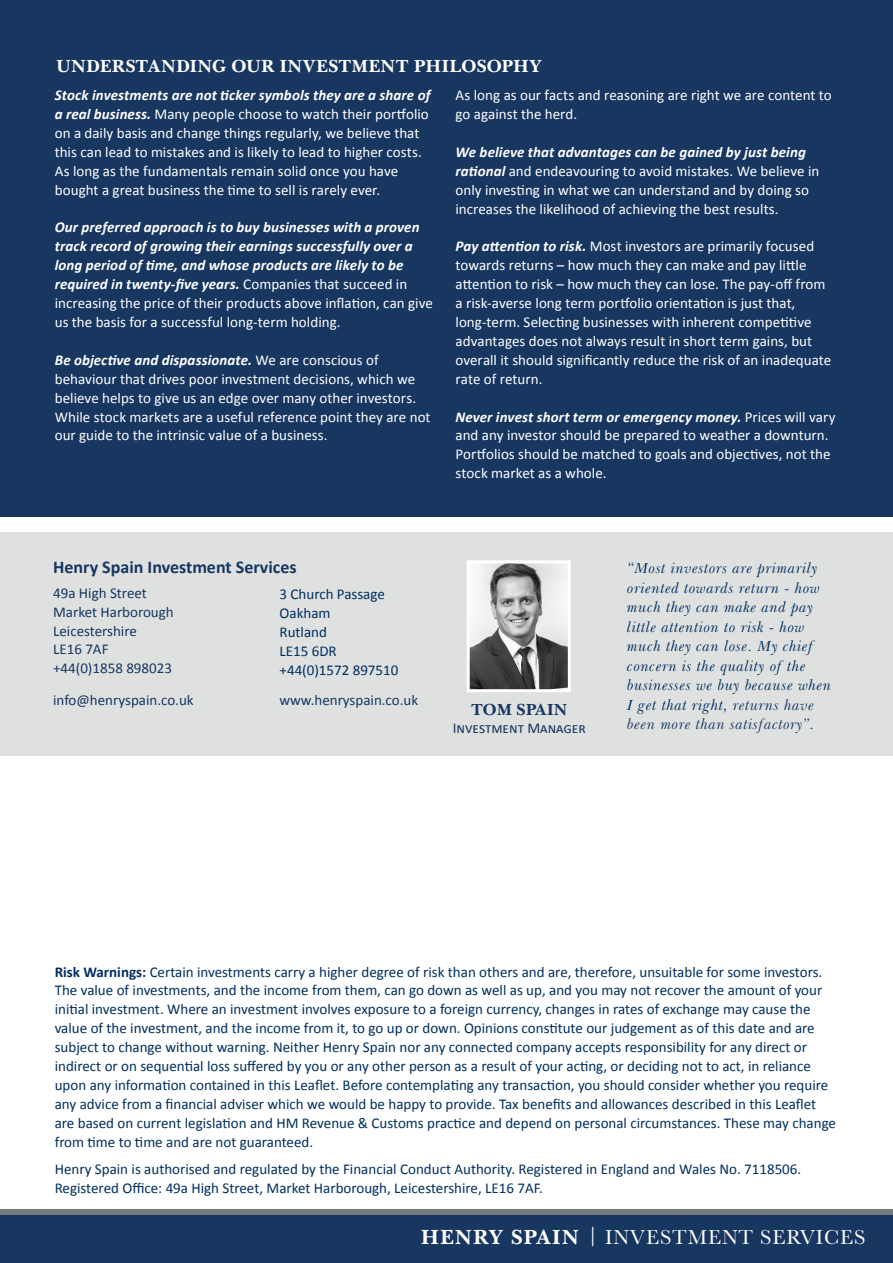
<style>
.page{position:relative;width:893px;height:1263px;background:#fff}
.page>*{position:absolute;margin:0;border:0;box-sizing:border-box;transform-origin:0 0}
.t1{font:21px "Baskerville";letter-spacing:.04em;color:#fff}
.t2{font:700 18px "Baskerville BT";letter-spacing:.01em;color:#fff}
.t3{font:700 18px "Calibri";color:#173660}
.t4{font:700 16.5px "Baskerville BT";color:#173660}
.t5{font:15px/18.9px "Calibri";color:#fff}
.t6{font:15px/18.9px "Calibri";color:#002e5e}
.t7{font:italic 700 15px/18.9px "Calibri";letter-spacing:.005em;color:#fff}
.t8{font:italic 15px/19.5px "Baskerville BT";letter-spacing:.04em;color:#002e5e}
.t9{font:15px "Calibri";color:#173660}
.s1{font-weight:700;font-style:italic}
.s2{font-weight:400;font-style:normal}
.s3{color:#173660}
.s4{font-weight:700}
.s5{font-family:"Baskerville BT";font-weight:700}
</style>
<div class="page">
<div style="left:0;top:1212px;width:893px;height:51px;background:#173660"></div>
<div style="left:0;top:1209px;width:893px;height:6px;background:#75797b"></div>
<div style="left:0;top:0;width:893px;height:517px;background:#173660"></div>
<div style="left:0;top:533px;width:893px;height:223px;background:#dfe1e1"></div>
<img style="left:471px;top:564px;width:96px;height:124px">
<div style="left:467px;top:560px;width:104px;height:132px;border:3px solid #fff"></div>
<p class="t2" style="left:56px;top:55px;width:487px">UNDERSTANDING OUR INVESTMENT PHILOSOPHY</p>
<p class="t5" style="left:55px;top:86px;width:377px"><span class="s1">Stock investments are not ticker symbols they are a share of a real business.</span> Many people choose to watch their portfolio on a daily basis and change things regularly, we believe that this can lead to mistakes and is likely to lead to higher costs.<br>As long as the fundamentals remain solid once you have bought a great business the time to sell is rarely ever.</p>
<p class="t7" style="left:55px;top:218px;width:380px">Our preferred approach is to buy businesses with a proven track record of growing their earnings successfully over a long period of time, and whose products are likely to be required in twenty-five years. <span class="s2">Companies that succeed in increasing the price of their products above inflation, can give us the basis for a successful long-term holding.</span></p>
<p class="t5" style="left:55px;top:350px;width:377px"><span class="s1">Be objective and dispassionate.</span> We are conscious of behaviour that drives poor investment decisions, which we believe helps to give us an edge over many other investors.<br>While stock markets are a useful reference point they are not our guide to the intrinsic value of a business.</p>
<p class="t5" style="left:455px;top:86px;width:378px">As long as our facts and reasoning are right we are content to go against the herd.</p>
<p class="t5" style="left:455px;top:142px;width:365px"><span class="s1">We believe that advantages can be gained by just being rational</span> and endeavouring to avoid mistakes. We believe in only investing in what we can understand and by doing so increases the likelihood of achieving the best results.</p>
<p class="t5" style="left:455px;top:237px;width:377px"><span class="s1">Pay attention to risk.</span> Most investors are primarily focused towards returns – how much they can make and pay little attention to risk – how much they can lose. The pay-off from a risk-averse long term portfolio orientation is just that, long-term. Selecting businesses with inherent competitive advantages does not always result in short term gains, but overall it should significantly reduce the risk of an inadequate rate of return.</p>
<p class="t7" style="left:455px;top:407px;width:382px">Never invest short term or emergency money. <span class="s2">Prices will vary</span></p>
<p class="t5" style="left:455px;top:426px;width:375px">and any investor should be prepared to weather a downturn.</p>
<p class="t5" style="left:455px;top:445px;width:377px">Portfolios should be matched to goals and objectives, not the</p>
<p class="t5" style="left:455px;top:464px;width:153px">stock market as a whole.</p>
<p class="t3" style="left:53px;top:555px;width:245px">Henry Spain Investment Services</p>
<p class="t9" style="left:53px;top:583px;width:95px">49a High Street</p>
<p class="t9" style="left:53px;top:602px;width:122px">Market Harborough</p>
<p class="t9" style="left:53px;top:621px;width:85px">Leicestershire</p>
<p class="t9" style="left:53px;top:640px;width:57px">LE16 7AF</p>
<p class="t9" style="left:53px;top:659px;width:120px">+44(0)1858 898023</p>
<p class="t9" style="left:53px;top:691px;width:142px">info@henryspain.co.uk</p>
<p class="t9" style="left:279px;top:691px;width:140px">www.henryspain.co.uk</p>
<p class="t6" style="left:280px;top:585px;width:107px">3 Church Passage</p>
<p class="t6" style="left:280px;top:604px;width:52px">Oakham</p>
<p class="t6" style="left:280px;top:623px;width:49px">Rutland</p>
<p class="t6" style="left:280px;top:642px;width:59px">LE15 6DR</p>
<p class="t6" style="left:280px;top:660px;width:120px">+44(0)1572 897510</p>
<p class="t4" style="left:471px;top:699px;width:98px">TOM SPAIN</p>
<p class="t9" style="left:453px;top:718px;width:135px">Investment Manager</p>
<p class="t8" style="left:627px;top:558px;width:206px">“Most investors are primarily oriented towards return - how much they can make and pay little attention to risk - how much they can lose. My chief concern is the quality of the businesses we buy because when<br>I get that right, <span class="s3">returns have been more than satisfactory”.</span></p>
<p class="t6" style="left:55px;top:962px;width:783px"><span class="s4">Risk Warnings:</span> Certain investments carry a higher degree of risk than others and are, therefore, unsuitable for some investors.<br>The value of investments, and the income from them, can go down as well as up, and you may not recover the amount of your initial investment. Where an investment involves exposure to a foreign currency, changes in rates of exchange may cause the value of the investment, and the income from it, to go up or down. Opinions constitute our judgement as of this date and are subject to change without warning. Neither Henry Spain nor any connected company accepts responsibility for any direct or indirect or on sequential loss suffered by you or any other person as a result of your acting, or deciding not to act, in reliance upon any information contained in this Leaflet. Before contemplating any transaction, you should consider whether you require any advice from a financial adviser which we would be happy to provide. Tax benefits and allowances described in this Leaflet are based on current legislation and HM Revenue &amp; Customs practice and depend on personal circumstances. These may change from time to time and are not guaranteed.</p>
<p class="t6" style="left:55px;top:1160px;width:748px">Henry Spain is authorised and regulated by the Financial Conduct Authority. Registered in England and Wales No. 7118506.<br>Registered Office: 49a High Street, Market Harborough, Leicestershire, LE16 7AF.</p>
<h1 class="t1" style="left:421px;top:1223px;width:446px"><span class="s5">HENRY SPAIN</span> | INVESTMENT SERVICES</h1>
</div>
